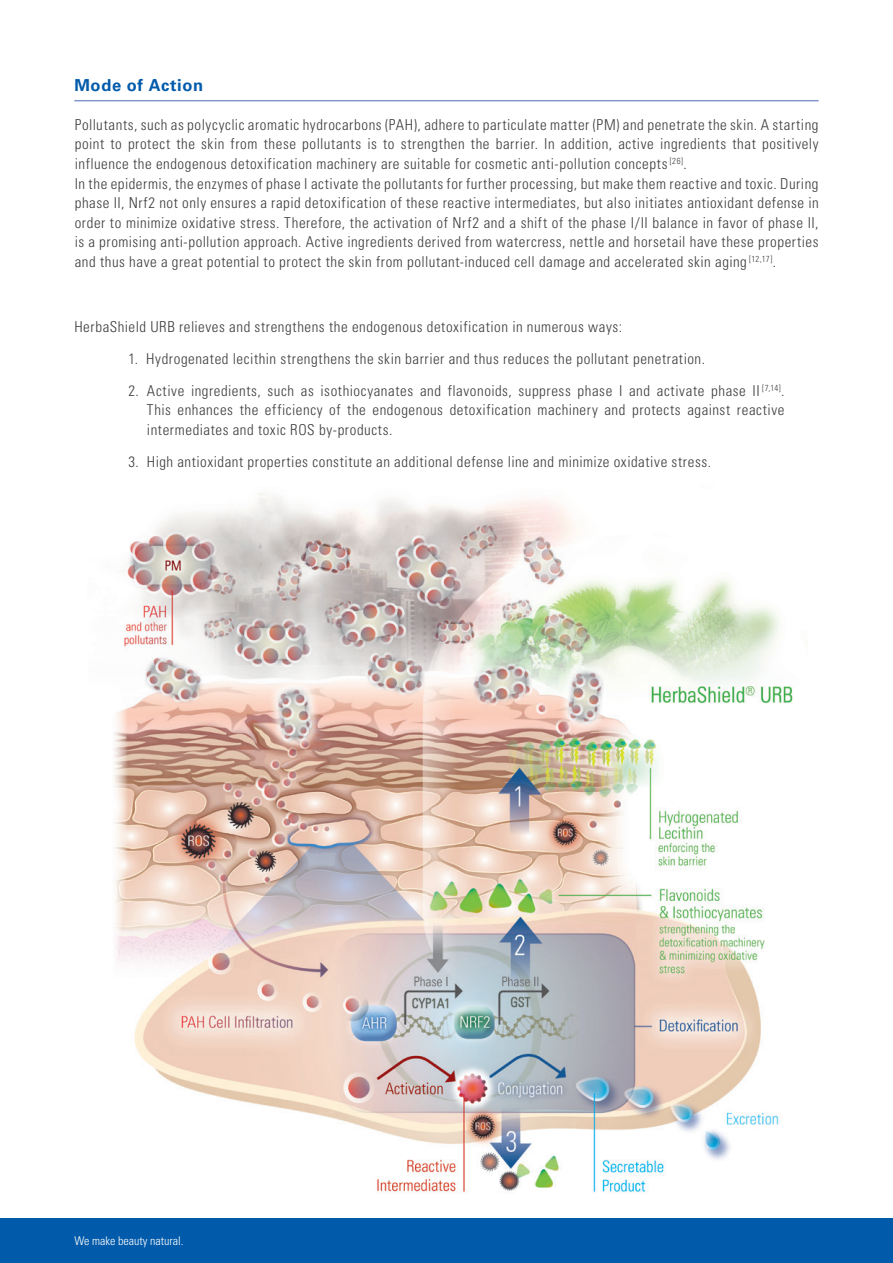
<style>
.page{position:relative;width:893px;height:1263px;background:#fff}
.page>*{position:absolute;margin:0;border:0;box-sizing:border-box;transform-origin:0 0}
.t1{font:700 16.5px "Univers LT Std";letter-spacing:.04em;color:#015aaa}
.t2{font:300 condensed 15px/19.5px "Univers LT Std";letter-spacing:.035em;color:#3e3e3f}
.t3{font:300 condensed 12px "Univers LT Std";color:#fff}
</style>
<div class="page">
<div style="left:0;top:1218px;width:893px;height:45px;background:#015aaa"></div>
<img style="left:114px;top:493px;width:679px;height:701px">
<hr style="left:74px;top:100px;width:745px;height:1px;background:#8197cd">
<p class="t1" style="left:74px;top:76px;width:130px">Mode of Action</p>
<p class="t2" style="left:75px;top:115px;width:745px">Pollutants, such as polycyclic aromatic hydrocarbons (PAH), adhere to particulate matter (PM) and penetrate the skin. A starting point to protect the skin from these pollutants is to strengthen the barrier. In addition, active ingredients that positively influence the endogenous detoxification machinery are suitable for cosmetic anti-pollution concepts <sup>[26]</sup>.<br>In the epidermis, the enzymes of phase I activate the pollutants for further processing, but make them reactive and toxic. During phase II, Nrf2 not only ensures a rapid detoxification of these reactive intermediates, but also initiates antioxidant defense in order to minimize oxidative stress. Therefore, the activation of Nrf2 and a shift of the phase I/II balance in favor of phase II, is a promising anti-pollution approach. Active ingredients derived from watercress, nettle and horsetail have these properties and thus have a great potential to protect the skin from pollutant-induced cell damage and accelerated skin aging <sup>[12,17]</sup>.</p>
<p class="t2" style="left:74px;top:317px;width:549px">HerbaShield URB relieves and strengthens the endogenous detoxification in numerous ways:</p>
<p class="t2" style="left:128px;top:349px;width:578px">1. Hydrogenated lecithin strengthens the skin barrier and thus reduces the pollutant penetration.</p>
<p class="t2" style="left:147px;top:381px;width:639px;text-align:justify;text-indent:-19px">2. Active ingredients, such as isothiocyanates and flavonoids, suppress phase I and activate phase II <sup>[7,14]</sup>.<br>This enhances the efficiency of the endogenous detoxification machinery and protects against reactive intermediates and toxic ROS by-products.</p>
<p class="t2" style="left:128px;top:452px;width:584px">3. High antioxidant properties constitute an additional defense line and minimize oxidative stress.</p>
<p class="t3" style="left:74px;top:1233px;width:111px">We make beauty natural.</p>
</div>
